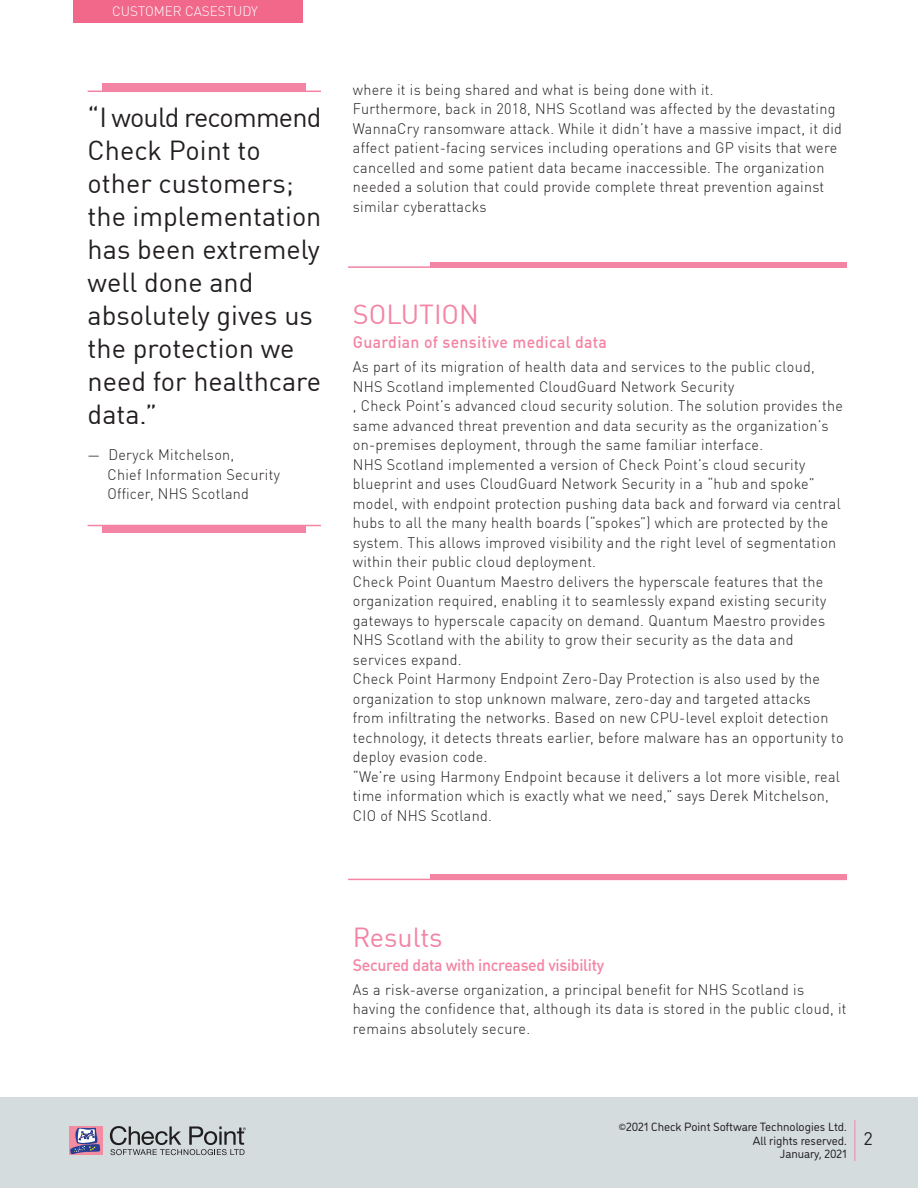
<style>
.page{position:relative;width:918px;height:1188px;background:#fff}
.page>*{position:absolute;margin:0;border:0;box-sizing:border-box;transform-origin:0 0}
.t1{font:27px/33px "DIN Pro";color:#231f20}
.t2{font:27px "DIN Pro";color:#f384a4}
.t3{font:18px "DIN Pro";color:#231f20}
.t4{font:500 16.5px "DIN Pro";letter-spacing:-.02em;color:#f384a4;scale:.96 1}
.t5{font:500 16.5px "DIN Pro";letter-spacing:.02em;color:#f384a4;scale:.96 1}
.t6{font:300 15px/19.5px "DIN Pro";letter-spacing:.02em;color:#231f20;scale:.96 1}
.t7{font:300 13.5px "DIN Pro";color:#fff}
.t8{font:12px/13.5px "DI Nosaur";color:#231f20;text-align:right}
.t9{font:9px "DI Nosaur";color:#231f20}
</style>
<div class="page">
<div style="left:0;top:1097px;width:918px;height:91px;background:#d4dcde"></div>
<svg style="left:69px;top:1126px;width:33px;height:29px"></svg>
<svg style="left:70px;top:1128px;width:30px;height:26px"></svg>
<svg style="left:110px;top:1126px;width:136px;height:29px"></svg>
<hr style="left:854px;top:1120px;width:1px;height:41px;background:#f384a4">
<div style="left:73px;top:0;width:230px;height:23px;background:#f1688a"></div>
<div style="left:103px;top:83px;width:203px;height:8px;background:#f384a4"></div>
<div style="left:103px;top:526px;width:203px;height:7px;background:#f384a4"></div>
<hr style="left:88px;top:91px;width:233px;height:1px;background:#f384a4">
<hr style="left:88px;top:525px;width:233px;height:1px;background:#f384a4">
<div style="left:431px;top:262px;width:416px;height:6px;background:#f384a4"></div>
<div style="left:431px;top:874px;width:416px;height:6px;background:#f384a4"></div>
<hr style="left:348px;top:266px;width:499px;height:2px;background:#f384a4">
<hr style="left:348px;top:879px;width:499px;height:1px;background:#f384a4">
<p class="t7" style="left:112px;top:1px;width:147px">CUSTOMER CASESTUDY</p>
<h1 class="t1" style="left:88px;top:99px;width:235px">I“ would recommend<br>Check Point to other customers; the implementation has been extremely well done and absolutely gives us the protection we need for healthcare data “.</h1>
<p class="t6" style="left:108px;top:444px;width:133px">Deryck Mitchelson,</p>
<p class="t6" style="left:88px;top:444px;width:15px">—</p>
<p class="t6" style="left:107px;top:464px;width:181px">Chief Information Security<br>Officer, NHS Scotland</p>
<p class="t6" style="left:353px;top:78px;width:511px">where isit being shared and what is being done with .i t<br>Furthermore, back in 2018, NHS Scotland was affected by the devastating WannaCry ransomware attack. While it didn t’ have a massive impact it, did affect patient-facing services including operations and GP visits that were cancelled and some patient data became inaccessible. The organization needed a solution that could provide complete threat prevention against similar cyberattacks</p>
<h1 class="t2" style="left:353px;top:294px;width:128px">SOLUTION</h1>
<p class="t5" style="left:353px;top:329px;width:266px">Guardian of sensitive medical data</p>
<p class="t6" style="left:353px;top:356px;width:513px">As part of its migration of health data and services to the public cloud, NHS Scotland implemented CloudGuard Network Security<br>, Check Point s’ advanced cloud security solution. The solution provides the same advanced threat prevention and data security as the organization s’ on-premises deployment, through the same familiar interface.<br>NHS Scotland implemented a version of Check Point s’ cloud security blueprint and uses CloudGuard Network Security in a “hub and spoke“ model, with endpoint protection pushing data back and forward via central hubs to all the many health boards (“spokes”) which are protected by the system. This allows improved visibility and the right level of segmentation within their public cloud deployment.<br>Check Point Ouantum Maestro delivers the hyperscale features that the organization required, enabling toit seamlessly expand existing security gateways to hyperscale capacity on demand. Quantum Maestro provides NHS Scotland with the ability to grow their security as the data and services expand.<br>Check Point Harmony Endpoint Zero-Day Protection is also used by the organization to stop unknown malware, zero-day and targeted attacks from infiltrating the networks. Based on new CPU-level exploit detection technology it, detects threats earlier, before malware has an opportunity to deploy evasion code.<br>“We’re using Harmony Endpoint because it delivers a lot more visible, real time information which is exactly what we need,” says Derek Mitchelson, CIO of NHS Scotland.</p>
<h1 class="t2" style="left:353px;top:916px;width:91px">Results</h1>
<p class="t4" style="left:353px;top:952px;width:263px">Secured data with increased visibility</p>
<p class="t6" style="left:353px;top:978px;width:516px">As a risk-averse organization a, principal benefit for NHS Scotland is having the confidence that, although its data is stored in the public cloud it, remains absolutely secure.</p>
<p class="t8" style="left:626px;top:1120px;width:222px">2021 Check Point Software Technologies Ltd.</p>
<p class="t9" style="left:619px;top:1120px;width:9px">©</p>
<p class="t8" style="left:753px;top:1133px;width:95px">All rights reserved.<br>January, 2021</p>
<p class="t3" style="left:864px;top:1125px;width:11px">2</p>
</div>
